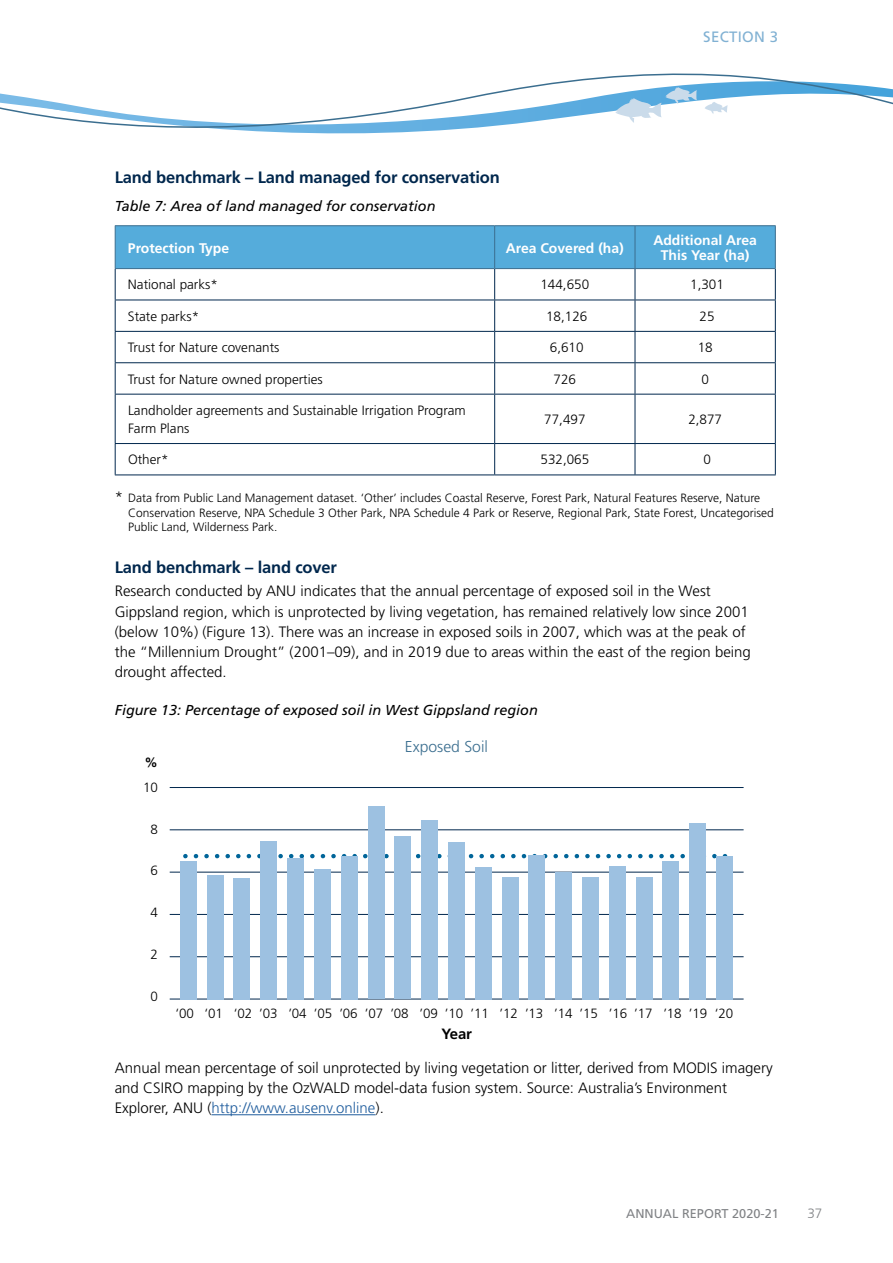
<style>
.page{position:relative;width:893px;height:1263px;background:#fff}
.page>*{position:absolute;margin:0;border:0;box-sizing:border-box;transform-origin:0 0}
.t1{font:700 16.5px "Frutiger";letter-spacing:-.01em;color:#00274d}
.t2{font:300 15.75px "Frutiger";color:#3b6e8f}
.t3{font:300 15px/20.2px "Frutiger";color:#000}
.t4{font:15px "Frutiger";letter-spacing:.02em;color:#81b1d3}
.t5{font:700 14.85px "Frutiger";color:#000}
.t6{font:italic 14.4px "Frutiger";color:#000}
.t7{font:700 13.95px/15px "Frutiger";color:#fff;text-align:center}
.t8{font:300 13.5px/18px "Frutiger";color:#000}
.t9{font:300 13.5px "Frutiger";color:#808285}
.t10{font:300 13.35px "Frutiger";letter-spacing:-.01em;color:#000}
.t11{font:700 13.35px "Frutiger";color:#000}
.t12{font:12.75px "Frutiger";color:#808285}
.t13{font:300 12px/14.4px "Frutiger";color:#000}
.s1{font-size:15px}
.s2{color:#215e9e}
</style>
<div class="page">
<svg style="left:0;top:73px;width:893px;height:61px"></svg>
<svg style="left:704px;top:102px;width:24px;height:12px"></svg>
<svg style="left:615px;top:87px;width:82px;height:36px"></svg>
<div style="left:116px;top:226px;width:659px;height:42px;background:#55acdb"></div>
<hr style="left:494px;top:226px;width:1px;height:42px;background:#3b6e8f">
<hr style="left:635px;top:226px;width:1px;height:42px;background:#3b6e8f">
<hr style="left:494px;top:269px;width:1px;height:31px;background:#00274d">
<hr style="left:635px;top:269px;width:1px;height:31px;background:#00274d">
<hr style="left:115px;top:300px;width:380px;height:1px;background:#00274d">
<hr style="left:495px;top:300px;width:140px;height:1px;background:#00274d">
<hr style="left:494px;top:300px;width:1px;height:31px;background:#00274d">
<hr style="left:635px;top:300px;width:141px;height:1px;background:#00274d">
<hr style="left:635px;top:300px;width:1px;height:31px;background:#00274d">
<hr style="left:115px;top:331px;width:380px;height:1px;background:#00274d">
<hr style="left:495px;top:331px;width:140px;height:1px;background:#00274d">
<hr style="left:494px;top:332px;width:1px;height:30px;background:#00274d">
<hr style="left:635px;top:331px;width:141px;height:1px;background:#00274d">
<hr style="left:635px;top:332px;width:1px;height:30px;background:#00274d">
<hr style="left:115px;top:362px;width:380px;height:1px;background:#00274d">
<hr style="left:495px;top:362px;width:140px;height:1px;background:#00274d">
<hr style="left:494px;top:363px;width:1px;height:31px;background:#00274d">
<hr style="left:635px;top:362px;width:141px;height:1px;background:#00274d">
<hr style="left:635px;top:363px;width:1px;height:31px;background:#00274d">
<hr style="left:115px;top:394px;width:380px;height:1px;background:#00274d">
<hr style="left:495px;top:394px;width:140px;height:1px;background:#00274d">
<hr style="left:494px;top:394px;width:1px;height:49px;background:#00274d">
<hr style="left:635px;top:394px;width:141px;height:1px;background:#00274d">
<hr style="left:635px;top:394px;width:1px;height:49px;background:#00274d">
<hr style="left:115px;top:443px;width:380px;height:1px;background:#00274d">
<hr style="left:495px;top:443px;width:140px;height:1px;background:#00274d">
<hr style="left:494px;top:444px;width:1px;height:30px;background:#00274d">
<hr style="left:635px;top:443px;width:141px;height:1px;background:#00274d">
<hr style="left:635px;top:444px;width:1px;height:30px;background:#00274d">
<hr style="left:115px;top:474px;width:380px;height:1px;background:#00274d">
<hr style="left:495px;top:474px;width:140px;height:1px;background:#00274d">
<hr style="left:635px;top:474px;width:141px;height:1px;background:#00274d">
<hr style="left:115px;top:269px;width:1px;height:31px;background:#00274d">
<hr style="left:775px;top:269px;width:1px;height:31px;background:#00274d">
<hr style="left:115px;top:300px;width:1px;height:31px;background:#00274d">
<hr style="left:775px;top:300px;width:1px;height:31px;background:#00274d">
<hr style="left:115px;top:332px;width:1px;height:30px;background:#00274d">
<hr style="left:775px;top:332px;width:1px;height:30px;background:#00274d">
<hr style="left:115px;top:363px;width:1px;height:31px;background:#00274d">
<hr style="left:775px;top:363px;width:1px;height:31px;background:#00274d">
<hr style="left:115px;top:394px;width:1px;height:49px;background:#00274d">
<hr style="left:775px;top:394px;width:1px;height:49px;background:#00274d">
<hr style="left:115px;top:444px;width:1px;height:30px;background:#00274d">
<hr style="left:775px;top:444px;width:1px;height:30px;background:#00274d">
<hr style="left:115px;top:225px;width:380px;height:1px;background:#3b6e8f">
<hr style="left:115px;top:226px;width:1px;height:42px;background:#3b6e8f">
<hr style="left:495px;top:225px;width:140px;height:1px;background:#3b6e8f">
<hr style="left:635px;top:225px;width:141px;height:1px;background:#3b6e8f">
<hr style="left:775px;top:226px;width:1px;height:42px;background:#3b6e8f">
<hr style="left:115px;top:268px;width:380px;height:1px;background:#3b6e8f">
<hr style="left:495px;top:268px;width:140px;height:1px;background:#3b6e8f">
<hr style="left:635px;top:268px;width:141px;height:1px;background:#3b6e8f">
<svg style="left:185px;top:854px;width:540px;height:4px"></svg>
<hr style="left:170px;top:829px;width:574px;height:1px;background:#00274d">
<hr style="left:170px;top:914px;width:574px;height:1px;background:#00274d">
<hr style="left:170px;top:872px;width:574px;height:1px;background:#00274d">
<hr style="left:170px;top:787px;width:574px;height:1px;background:#00274d">
<hr style="left:170px;top:956px;width:574px;height:1px;background:#00274d">
<hr style="left:170px;top:999px;width:574px;height:1px;background:#00274d">
<div style="left:180px;top:861px;width:17px;height:138px;background:#9dc1e1"></div>
<div style="left:233px;top:878px;width:17px;height:121px;background:#9dc1e1"></div>
<div style="left:341px;top:856px;width:17px;height:143px;background:#9dc1e1"></div>
<div style="left:368px;top:806px;width:16px;height:193px;background:#9dc1e1"></div>
<div style="left:394px;top:836px;width:17px;height:163px;background:#9dc1e1"></div>
<div style="left:421px;top:819px;width:17px;height:180px;background:#9dc1e1"></div>
<div style="left:448px;top:842px;width:17px;height:157px;background:#9dc1e1"></div>
<div style="left:475px;top:867px;width:17px;height:132px;background:#9dc1e1"></div>
<div style="left:502px;top:877px;width:16px;height:122px;background:#9dc1e1"></div>
<div style="left:528px;top:855px;width:17px;height:144px;background:#9dc1e1"></div>
<div style="left:555px;top:872px;width:17px;height:127px;background:#9dc1e1"></div>
<div style="left:582px;top:877px;width:17px;height:122px;background:#9dc1e1"></div>
<div style="left:609px;top:866px;width:17px;height:133px;background:#9dc1e1"></div>
<div style="left:636px;top:877px;width:17px;height:122px;background:#9dc1e1"></div>
<div style="left:663px;top:861px;width:16px;height:138px;background:#9dc1e1"></div>
<div style="left:689px;top:823px;width:17px;height:176px;background:#9dc1e1"></div>
<div style="left:716px;top:856px;width:17px;height:143px;background:#9dc1e1"></div>
<div style="left:260px;top:841px;width:17px;height:158px;background:#9dc1e1"></div>
<div style="left:287px;top:858px;width:17px;height:141px;background:#9dc1e1"></div>
<div style="left:314px;top:869px;width:17px;height:130px;background:#9dc1e1"></div>
<div style="left:207px;top:875px;width:17px;height:124px;background:#9dc1e1"></div>
<hr style="left:212px;top:1114px;width:163px;height:1px;background:#215e9e">
<p class="t4" style="left:703px;top:28px;width:76px">SECTION 3</p>
<p class="t1" style="left:115px;top:167px;width:386px">Land benchmark – Land managed for conservation</p>
<p class="t6" style="left:115px;top:197px;width:322px">Table 7: Area of land managed for conservation</p>
<p class="t7" style="left:128px;top:240px;width:103px">Protection Type</p>
<p class="t7" style="left:506px;top:240px;width:120px">Area Covered (ha)</p>
<p class="t7" style="left:653px;top:233px;width:105px">Additional Area<br>This Year (ha)</p>
<p class="t8" style="left:128px;top:276px;width:92px">National parks*</p>
<p class="t8" style="left:540px;top:276px;width:50px">144,650</p>
<p class="t8" style="left:690px;top:276px;width:35px">1,301</p>
<p class="t8" style="left:128px;top:307px;width:73px">State parks*</p>
<p class="t8" style="left:546px;top:307px;width:43px">18,126</p>
<p class="t8" style="left:700px;top:307px;width:17px">25</p>
<p class="t8" style="left:128px;top:338px;width:153px">Trust for Nature covenants</p>
<p class="t8" style="left:550px;top:338px;width:35px">6,610</p>
<p class="t8" style="left:698px;top:338px;width:17px">18</p>
<p class="t8" style="left:128px;top:370px;width:196px">Trust for Nature owned properties</p>
<p class="t8" style="left:554px;top:370px;width:24px">726</p>
<p class="t8" style="left:701px;top:370px;width:9px">0</p>
<p class="t8" style="left:128px;top:401px;width:339px">Landholder agreements and Sustainable Irrigation Program<br>Farm Plans</p>
<p class="t8" style="left:544px;top:410px;width:43px">77,497</p>
<p class="t8" style="left:688px;top:410px;width:35px">2,877</p>
<p class="t8" style="left:128px;top:451px;width:42px">Other*</p>
<p class="t8" style="left:540px;top:451px;width:50px">532,065</p>
<p class="t8" style="left:703px;top:451px;width:9px">0</p>
<p class="t13" style="left:128px;top:491px;width:647px;text-indent:-14px"><span class="s1">*</span> Data from Public Land Management dataset. ‘Other’ includes Coastal Reserve, Forest Park, Natural Features Reserve, Nature<br>Conservation Reserve, NPA Schedule 3 Other Park, NPA Schedule 4 Park or Reserve, Regional Park, State Forest, Uncategorised<br>Public Land, Wilderness Park.</p>
<p class="t1" style="left:115px;top:557px;width:224px">Land benchmark – land cover</p>
<p class="t3" style="left:115px;top:581px;width:638px">Research conducted by ANU indicates that the annual percentage of exposed soil in the West Gippsland region, which is unprotected by living vegetation, has remained relatively low since 2001 (below 10%) (Figure 13). There was an increase in exposed soils in 2007, which was at the peak of the “Millennium Drought” (2001–09), and in 2019 due to areas within the east of the region being drought affected.</p>
<p class="t6" style="left:115px;top:701px;width:425px">Figure 13: Percentage of exposed soil in West Gippsland region</p>
<p class="t11" style="left:145px;top:755px;width:15px">%</p>
<p class="t10" style="left:143px;top:780px;width:16px">10</p>
<p class="t10" style="left:151px;top:821px;width:9px">8</p>
<p class="t10" style="left:151px;top:863px;width:9px">6</p>
<p class="t10" style="left:151px;top:905px;width:9px">4</p>
<p class="t10" style="left:151px;top:946px;width:9px">2</p>
<p class="t10" style="left:151px;top:989px;width:9px">0</p>
<p class="t5" style="left:441px;top:1025px;width:32px">Year</p>
<p class="t2" style="left:405px;top:737px;width:85px">Exposed Soil</p>
<p class="t10" style="left:176px;top:1006px;width:559px">‘00 ‘01 ‘02 ’03 ’04 ’05 ’06 ’07 ’08 ’09 ’10 ’11 ’12 ’13 ’14 ’15 ’16 ’17 ’18 ’19 ‘20</p>
<p class="t3" style="left:115px;top:1057px;width:659px">Annual mean percentage of soil unprotected by living vegetation or litter, derived from MODIS imagery and CSIRO mapping by the OzWALD model-data fusion system. Source: Australia’s Environment<br>Explorer, ANU (<span class="s2">http://www.ausenv.online</span>).</p>
<p class="t12" style="left:626px;top:1206px;width:154px">ANNUAL REPORT 2020-21</p>
<p class="t9" style="left:807px;top:1205px;width:17px">37</p>
</div>
